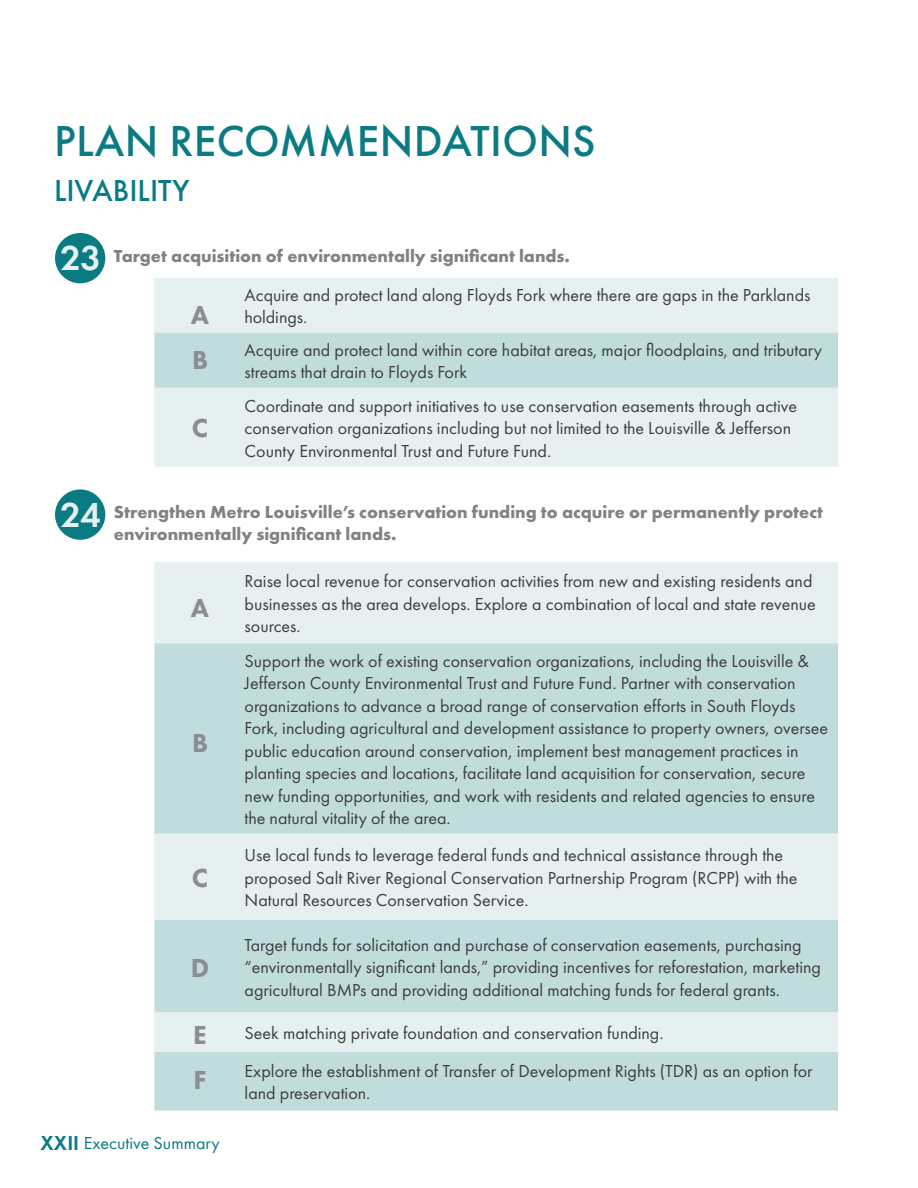
<style>
.page{position:relative;width:918px;height:1188px;background:#fff}
.page>*{position:absolute;margin:0;border:0;box-sizing:border-box;transform-origin:0 0}
.Goals{font:500 45px "Futura PT";letter-spacing:.01em;color:#0a7b83}
.TOC_Heading{font:600 36px "Futura PT";color:#e6f0f0}
.Goals-2{font:500 31.5px "Futura PT";color:#0a7b83}
.t1{font:800 27px "Futura PT";color:#8b8d90}
.Table_Text{font:18px/22.5px "Futura PT";color:#3e3e3f}
.t2{font:700 18px/21.6px "Futura PT";color:#808285}
.t3{font:18px "Futura PT";color:#0a7b83}
.s1{font-weight:600;font-size:21px}
</style>
<div class="page">
<div style="left:55px;top:489px;width:50px;height:51px;background:#0a7b83;border-radius:50%"></div>
<div style="left:55px;top:233px;width:50px;height:50px;background:#0a7b83;border-radius:50%"></div>
<div style="left:154px;top:562px;width:684px;height:81px;background:#e6f0f0"></div>
<svg style="left:154px;top:643px;width:684px;height:468px;background:#cbe1e2"></svg>
<div style="left:154px;top:278px;width:684px;height:189px;background:#e6f0f0"></div>
<div style="left:154px;top:333px;width:684px;height:55px;background:#c1dcdd"></div>
<p class="Goals" style="left:54px;top:114px;width:543px">PLAN RECOMMENDATIONS</p>
<p class="Goals-2" style="left:54px;top:172px;width:137px">LIVABILITY</p>
<p class="TOC_Heading" style="left:61px;top:236px;width:42px">23</p>
<p class="t2" style="left:114px;top:244px;width:458px">Target acquisition of environmentally significant lands.</p>
<p class="t1" style="left:191px;top:298px;width:20px">A</p>
<p class="Table_Text" style="left:245px;top:284px;width:567px">Acquire and protect land along Floyds Fork where there are gaps in the Parklands holdings.</p>
<p class="t1" style="left:192px;top:343px;width:18px">B</p>
<p class="Table_Text" style="left:245px;top:338px;width:579px">Acquire and protect land within core habitat areas, major floodplains, and tributary streams that drain to Floyds Fork</p>
<p class="t1" style="left:192px;top:411px;width:18px">C</p>
<p class="Table_Text" style="left:245px;top:394px;width:554px">Coordinate and support initiatives to use conservation easements through active conservation organizations including but not limited to the Louisville &amp; Jefferson<br>County Environmental Trust and Future Fund.</p>
<p class="TOC_Heading" style="left:61px;top:492px;width:42px">24</p>
<p class="t2" style="left:114px;top:501px;width:711px">Strengthen Metro Louisville’s conservation funding to acquire or permanently protect environmentally significant lands.</p>
<p class="t1" style="left:191px;top:591px;width:20px">A</p>
<p class="t1" style="left:192px;top:726px;width:18px">B</p>
<p class="t1" style="left:192px;top:861px;width:18px">C</p>
<p class="t1" style="left:191px;top:951px;width:20px">D</p>
<p class="Table_Text" style="left:245px;top:570px;width:573px">Raise local revenue for conservation activities from new and existing residents and businesses as the area develops. Explore a combination of local and state revenue sources.</p>
<p class="Table_Text" style="left:245px;top:649px;width:585px">Support the work of existing conservation organizations, including the Louisville &amp; Jefferson County Environmental Trust and Future Fund. Partner with conservation organizations to advance a broad range of conservation efforts in South Floyds Fork, including agricultural and development assistance to property owners, oversee public education around conservation, implement best management practices in planting species and locations, facilitate land acquisition for conservation, secure new funding opportunities, and work with residents and related agencies to ensure the natural vitality of the area.</p>
<p class="Table_Text" style="left:245px;top:844px;width:554px">Use local funds to leverage federal funds and technical assistance through the proposed Salt River Regional Conservation Partnership Program (RCPP) with the<br>Natural Resources Conservation Service.</p>
<p class="Table_Text" style="left:245px;top:933px;width:578px">Target funds for solicitation and purchase of conservation easements, purchasing “environmentally significant lands,” providing incentives for reforestation, marketing agricultural BMPs and providing additional matching funds for federal grants.</p>
<p class="t1" style="left:193px;top:1018px;width:15px">E</p>
<p class="Table_Text" style="left:245px;top:1022px;width:420px">Seek matching private foundation and conservation funding.</p>
<p class="t1" style="left:194px;top:1063px;width:15px">F</p>
<p class="Table_Text" style="left:245px;top:1060px;width:569px">Explore the establishment of Transfer of Development Rights (TDR) as an option for land preservation.</p>
<p class="t3" style="left:40px;top:1132px;width:181px"><span class="s1">XXII</span> Executive Summary</p>
</div>
